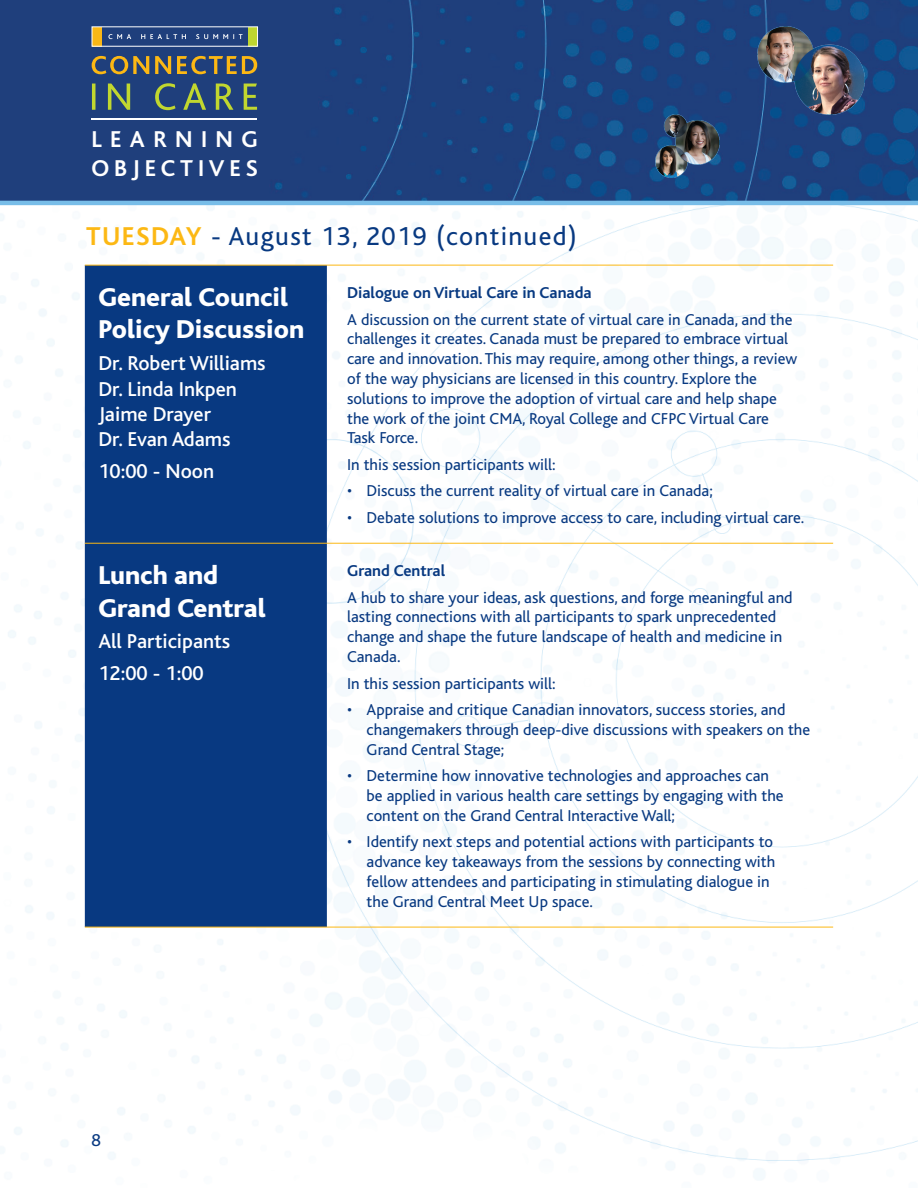
<style>
.page{position:relative;width:918px;height:1188px;background:#fff}
.page>*{position:absolute;margin:0;border:0;box-sizing:border-box;transform-origin:0 0}
.t1{font:800 27px/32.4px "Bliss";color:#fff}
.t2{font:27px "Bliss";letter-spacing:.05em;color:#083981}
.t3{font:700 24px/28.8px "Bliss";letter-spacing:.2em;color:#fff}
.t4{font:500 21px/25.2px "Bliss";color:#fff}
.t5{font:18px "Bliss";color:#083981}
.t6{font:16.5px/19.8px "Bliss";color:#083981}
.t7{font:700 16.5px "Bliss";color:#083981}
.s1{font-weight:700;color:#fcb814}
</style>
<div class="page">
<img style="left:0;top:205px;width:918px;height:975px">
<img style="left:0;top:0;width:918px;height:201px">
<img style="left:655px;top:115px;width:64px;height:62px">
<img style="left:757px;top:26px;width:107px;height:89px">
<hr style="left:0;top:201px;width:918px;height:4px;background:#78bde8">
<svg style="left:92px;top:56px;width:165px;height:18px;background:#736d53"></svg>
<svg style="left:92px;top:83px;width:165px;height:27px;background:#486568"></svg>
<hr style="left:92px;top:118px;width:165px;height:1px;background:#fff">
<div style="left:102px;top:27px;width:146px;height:19px;background:#1f3f7c"></div>
<svg style="left:108px;top:34px;width:135px;height:5px"></svg>
<div style="left:92px;top:27px;width:10px;height:19px;background:#f9b716"></div>
<div style="left:248px;top:27px;width:9px;height:19px;background:#bed630"></div>
<div style="left:85px;top:266px;width:242px;height:661px;background:#083981"></div>
<hr style="left:85px;top:265px;width:242px;height:1px;background:#fcb814">
<hr style="left:327px;top:265px;width:506px;height:1px;background:#fcb814">
<hr style="left:85px;top:543px;width:242px;height:1px;background:#fcb814">
<hr style="left:327px;top:543px;width:506px;height:1px;background:#fcb814">
<hr style="left:85px;top:927px;width:242px;height:1px;background:#fcb814">
<hr style="left:327px;top:927px;width:506px;height:1px;background:#fcb814">
<h2 class="t3" style="left:92px;top:125px;width:168px">LEARNING<br>OBJECTIVES</h2>
<h1 class="t2" style="left:86px;top:222px;width:492px"><span class="s1">TUESDAY</span> - August 13, 2019 (continued)</h1>
<h1 class="t1" style="left:98px;top:282px;width:207px">General Council<br>Policy Discussion</h1>
<p class="t4" style="left:98px;top:351px;width:169px">Dr. Robert Williams<br>Dr. Linda Inkpen<br>Jaime Drayer<br>Dr. Evan Adams</p>
<p class="t4" style="left:98px;top:459px;width:117px">10:00 - Noon</p>
<h1 class="t1" style="left:98px;top:560px;width:169px">Lunch and<br>Grand Central</h1>
<p class="t4" style="left:98px;top:626px;width:134px;line-height:32px">All Participants<br>12:00 - 1:00</p>
<p class="t7" style="left:347px;top:284px;width:246px">Dialogue on Virtual Care in Canada</p>
<p class="t6" style="left:347px;top:310px;width:452px">A discussion on the current state of virtual care in Canada, and the challenges it creates. Canada must be prepared to embrace virtual care and innovation. This may require, among other things, a review of the way physicians are licensed in this country. Explore the solutions to improve the adoption of virtual care and help shape the work of the joint CMA, Royal College and CFPC Virtual Care Task Force.</p>
<p class="t6" style="left:347px;top:455px;width:210px">In this session participants will:</p>
<p class="t6" style="left:347px;top:481px;width:367px">• Discuss the current reality of virtual care in Canada;</p>
<p class="t6" style="left:347px;top:508px;width:459px">• Debate solutions to improve access to care, including virtual care.</p>
<p class="t7" style="left:347px;top:562px;width:100px">Grand Central</p>
<p class="t6" style="left:347px;top:588px;width:447px">A hub to share your ideas, ask questions, and forge meaningful and lasting connections with all participants to spark unprecedented change and shape the future landscape of health and medicine in Canada.</p>
<p class="t6" style="left:347px;top:674px;width:210px">In this session participants will:</p>
<p class="t6" style="left:367px;top:700px;width:445px;text-indent:-20px">• Appraise and critique Canadian innovators, success stories, and changemakers through deep-dive discussions with speakers on the<br>Grand Central Stage;</p>
<p class="t6" style="left:367px;top:766px;width:419px;text-indent:-20px">• Determine how innovative technologies and approaches can be applied in various health care settings by engaging with the content on the Grand Central Interactive Wall;</p>
<p class="t6" style="left:367px;top:832px;width:410px;text-indent:-20px">• Identify next steps and potential actions with participants to advance key takeaways from the sessions by connecting with fellow attendees and participating in stimulating dialogue in the Grand Central Meet Up space.</p>
<p class="t5" style="left:92px;top:1131px;width:11px">8</p>
</div>
